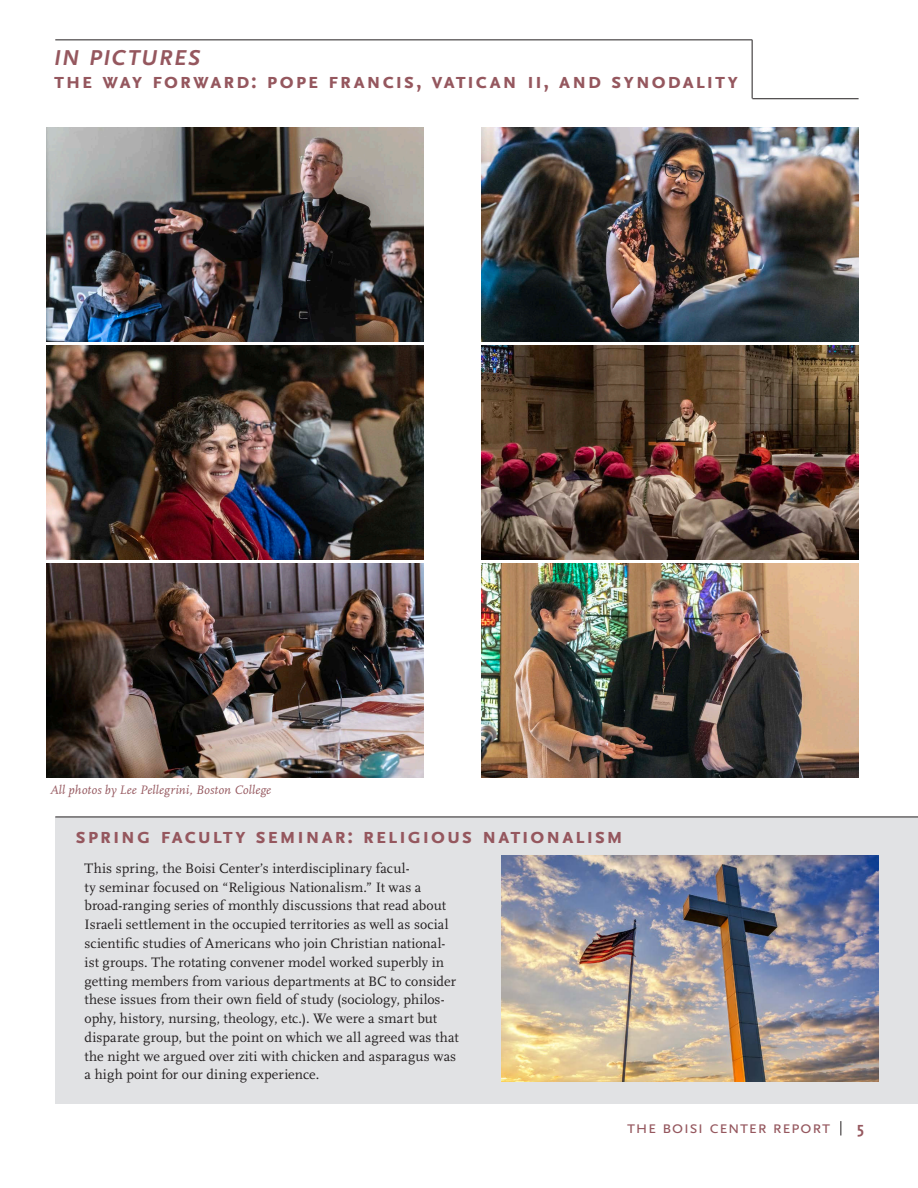
<style>
.page{position:relative;width:918px;height:1188px;background:#fff}
.page>*{position:absolute;margin:0;border:0;box-sizing:border-box;transform-origin:0 0}
.t1{font:700 22.5px "Scala Sans OT";letter-spacing:.055em;color:#95575e}
.t2{font:italic 700 22.5px "Scala Sans OT";letter-spacing:.08em;color:#95575e}
.t3{font:18px "Scala Sans OT";letter-spacing:.015em;color:#95575e}
.t4{font:700 16.5px "Scala Sans OT";color:#95575e}
.t5{font:14.25px/18.8px "Scala OT";letter-spacing:.005em;color:#231f20}
.t6{font:italic 12.75px "Scala OT";letter-spacing:.02em;color:#95575e}
</style>
<div class="page">
<svg style="left:841px;top:1121px;width:1px;height:15px"></svg>
<hr style="left:752px;top:98px;width:107px;height:1px;background:#231f20">
<hr style="left:752px;top:40px;width:1px;height:58px;background:#231f20">
<hr style="left:55px;top:40px;width:697px;height:1px;background:#231f20">
<div style="left:55px;top:817px;width:863px;height:287px;background:#e1e2e4"></div>
<img style="left:502px;top:855px;width:376px;height:227px">
<img style="left:47px;top:127px;width:377px;height:214px">
<img style="left:47px;top:345px;width:377px;height:214px">
<img style="left:47px;top:563px;width:377px;height:214px">
<img style="left:482px;top:127px;width:377px;height:214px">
<img style="left:482px;top:345px;width:377px;height:214px">
<img style="left:482px;top:563px;width:377px;height:214px">
<hr style="left:55px;top:817px;width:863px;height:1px;background:#231f20">
<h1 class="t2" style="left:54px;top:45px;width:148px">IN PICTURES</h1>
<h1 class="t1" style="left:54px;top:68px;width:686px">the way forward: pope francis, vatican ii, and synodality</h1>
<p class="t6" style="left:50px;top:783px;width:223px">All photos by Lee Pellegrini, Boston College</p>
<h1 class="t1" style="left:76px;top:823px;width:549px">spring faculty seminar: religious nationalism</h1>
<p class="t5" style="left:85px;top:859px;width:376px">This spring, the Boisi Center’s interdisciplinary facul-<br>ty seminar focused on “Religious Nationalism.” It was a broad-ranging series of monthly discussions that read about Israeli settlement in the occupied territories as well as social scientific studies of Americans who join Christian national&shy;ist groups. The rotating convener model worked superbly in getting members from various departments at BC to consider these issues from their own field of study (sociology, philos&shy;ophy, history, nursing, theology, etc.). We were a smart but disparate group, but the point on which we all agreed was that the night we argued over ziti with chicken and asparagus was a high point for our dining experience.</p>
<p class="t3" style="left:627px;top:1118px;width:205px">the boisi center report</p>
<p class="t4" style="left:857px;top:1119px;width:8px">5</p>
</div>
